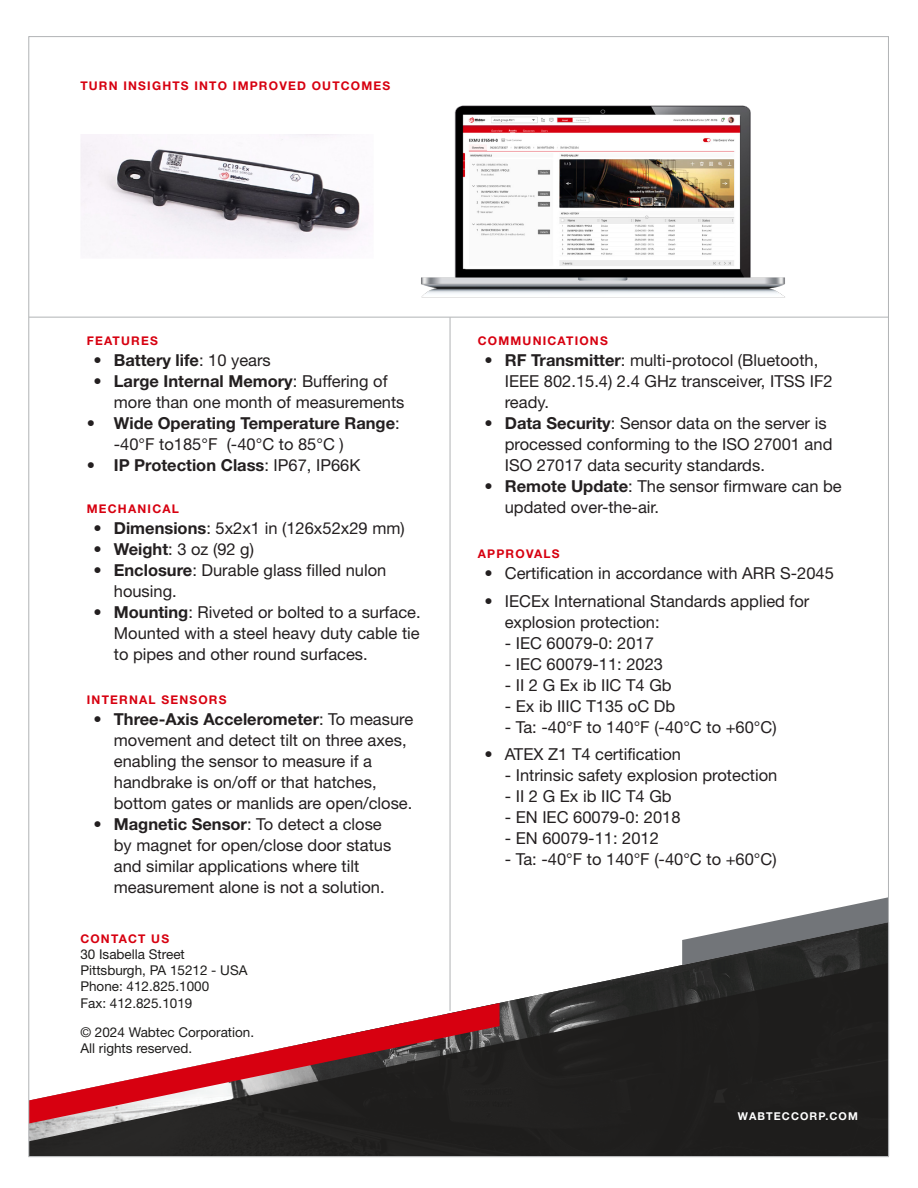
<style>
.page{position:relative;width:918px;height:1188px;background:#fff}
.page>*{position:absolute;margin:0;border:0;box-sizing:border-box;transform-origin:0 0}
.Body_Copy_-_Black{font:16.5px/21px "Helvetica Neue LT Std";color:#231f20}
.t1{font:700 16.5px/21px "Helvetica Neue LT Std";color:#231f20}
.Subheader_-_Red{font:16.5px "Helvetica Neue LT Std";color:#231f20}
.Subheader_-_Red-2{font:13.5px "Helvetica Neue LT Std";color:#1e1d1c}
.Contact_Info_-_Black{font:13.5px "Helvetica Neue LT Std";color:#1e1d1c}
.Subheader_-_Red-3{font:700 12px "Helvetica Neue LT Std";letter-spacing:.1em;color:#d70010}
.Wabtec_URL_-_Black{font:700 10.8px "Helvetica Neue LT Std";letter-spacing:.1em;color:#fff}
.s1{font-weight:400}
.s2{font-weight:700}
</style>
<div class="page">
<svg style="left:31px;top:963px;width:856px;height:192px;fill:#21201f"></svg>
<svg style="left:682px;top:897px;width:205px;height:68px"></svg>
<svg style="left:31px;top:1003px;width:468px;height:121px"></svg>
<img style="left:421px;top:105px;width:364px;height:193px">
<hr style="left:450px;top:317px;width:1px;height:694px;background:#b1b3b5">
<hr style="left:29px;top:317px;width:860px;height:1px;background:#b1b3b5">
<img style="left:81px;top:134px;width:285px;height:124px">
<p class="Subheader_-_Red-3" style="left:80px;top:78px;width:311px">TURN INSIGHTS INTO IMPROVED OUTCOMES</p>
<p class="Subheader_-_Red-3" style="left:87px;top:333px;width:73px">FEATURES</p>
<p class="t1" style="left:94px;top:349px;width:179px">• Battery life<span class="s1">: 10 years</span></p>
<p class="Body_Copy_-_Black" style="left:114px;top:370px;width:292px;text-indent:-20px"><span class="s2">• Large Internal Memory</span>: Buffering of more than one month of measurements</p>
<p class="t1" style="left:114px;top:412px;width:287px;text-indent:-27px">• Wide Operating Temperature Range<span class="s1">: -40°F to185°F (-40°C to 85°C )</span></p>
<p class="t1" style="left:87px;top:454px;width:275px">• IP Protection Class<span class="s1">: IP67, IP66K</span></p>
<p class="Subheader_-_Red-3" style="left:87px;top:502px;width:94px">MECHANICAL</p>
<p class="Body_Copy_-_Black" style="left:94px;top:518px;width:313px"><span class="s2">• Dimensions</span>: 5x2x1 in (126x52x29 mm)</p>
<p class="Body_Copy_-_Black" style="left:94px;top:539px;width:162px"><span class="s2">• Weight</span>: 3 oz (92 g)</p>
<p class="Body_Copy_-_Black" style="left:114px;top:560px;width:274px;text-indent:-20px"><span class="s2">• Enclosure</span>: Durable glass filled nulon housing.</p>
<p class="Body_Copy_-_Black" style="left:114px;top:602px;width:308px;text-align:justify;text-indent:-20px"><span class="s2">• Mounting</span>: Riveted or bolted to a surface.<br>Mounted with a steel heavy duty cable tie to pipes and other round surfaces.</p>
<p class="Subheader_-_Red-3" style="left:87px;top:693px;width:141px">INTERNAL SENSORS</p>
<p class="Body_Copy_-_Black" style="left:114px;top:709px;width:301px;text-indent:-20px"><span class="s2">• Three-Axis Accelerometer</span>: To measure movement and detect tilt on three axes, enabling the sensor to measure if a handbrake is on/off or that hatches, bottom gates or manlids are open/close.</p>
<p class="Body_Copy_-_Black" style="left:114px;top:814px;width:279px;text-indent:-20px"><span class="s2">• Magnetic Sensor</span>: To detect a close by magnet for open/close door status and similar applications where tilt measurement alone is not a solution.</p>
<p class="Subheader_-_Red-3" style="left:80px;top:931px;width:90px">CONTACT US</p>
<p class="Subheader_-_Red-2" style="left:80px;top:946px;width:106px">30 Isabella Street</p>
<p class="Subheader_-_Red-2" style="left:80px;top:962px;width:169px">Pittsburgh, PA 15212 - USA</p>
<p class="Subheader_-_Red-2" style="left:80px;top:979px;width:130px">Phone: 412.825.1000</p>
<p class="Subheader_-_Red-2" style="left:80px;top:995px;width:114px">Fax: 412.825.1019</p>
<p class="Contact_Info_-_Black" style="left:80px;top:1024px;width:175px">© 2024 Wabtec Corporation.</p>
<p class="Contact_Info_-_Black" style="left:80px;top:1041px;width:113px">All rights reserved.</p>
<p class="Subheader_-_Red-3" style="left:478px;top:333px;width:132px">COMMUNICATIONS</p>
<p class="Body_Copy_-_Black" style="left:505px;top:349px;width:329px;text-indent:-20px"><span class="s2">• RF Transmitter</span>: multi-protocol (Bluetooth,<br>IEEE 802.15.4) 2.4 GHz transceiver, ITSS IF2 ready.</p>
<p class="Body_Copy_-_Black" style="left:505px;top:412px;width:329px;text-indent:-20px"><span class="s2">• Data Security</span>: Sensor data on the server is processed conforming to the ISO 27001 and<br>ISO 27017 data security standards.</p>
<p class="Body_Copy_-_Black" style="left:505px;top:475px;width:339px;text-indent:-20px"><span class="s2">• Remote Update</span>: The sensor firmware can be updated over-the-air.</p>
<p class="Subheader_-_Red-3" style="left:478px;top:546px;width:83px">APPROVALS</p>
<p class="Body_Copy_-_Black" style="left:485px;top:562px;width:351px">• Certification in accordance with ARR S-2045</p>
<p class="Body_Copy_-_Black" style="left:505px;top:590px;width:306px;text-indent:-20px">• IECEx International Standards applied for explosion protection:</p>
<p class="Subheader_-_Red" style="left:505px;top:633px;width:151px">- IEC 60079-0: 2017</p>
<p class="Subheader_-_Red" style="left:505px;top:654px;width:160px">- IEC 60079-11: 2023</p>
<p class="Subheader_-_Red" style="left:505px;top:675px;width:168px">- II 2 G Ex ib IIC T4 Gb</p>
<p class="Subheader_-_Red" style="left:505px;top:696px;width:172px">- Ex ib IIIC T135 oC Db</p>
<p class="Subheader_-_Red" style="left:505px;top:717px;width:273px">- Ta: -40°F to 140°F (-40°C to +60°C)</p>
<p class="Body_Copy_-_Black" style="left:485px;top:744px;width:198px">• ATEX Z1 T4 certification</p>
<p class="Body_Copy_-_Black" style="left:505px;top:765px;width:274px">- Intrinsic safety explosion protection</p>
<p class="Body_Copy_-_Black" style="left:505px;top:786px;width:168px">- II 2 G Ex ib IIC T4 Gb</p>
<p class="Body_Copy_-_Black" style="left:505px;top:807px;width:177px">- EN IEC 60079-0: 2018</p>
<p class="Body_Copy_-_Black" style="left:505px;top:828px;width:156px">- EN 60079-11: 2012</p>
<p class="Body_Copy_-_Black" style="left:505px;top:849px;width:273px">- Ta: -40°F to 140°F (-40°C to +60°C)</p>
<p class="Wabtec_URL_-_Black" style="left:738px;top:1109px;width:121px">WABTECCORP.COM</p>
</div>
